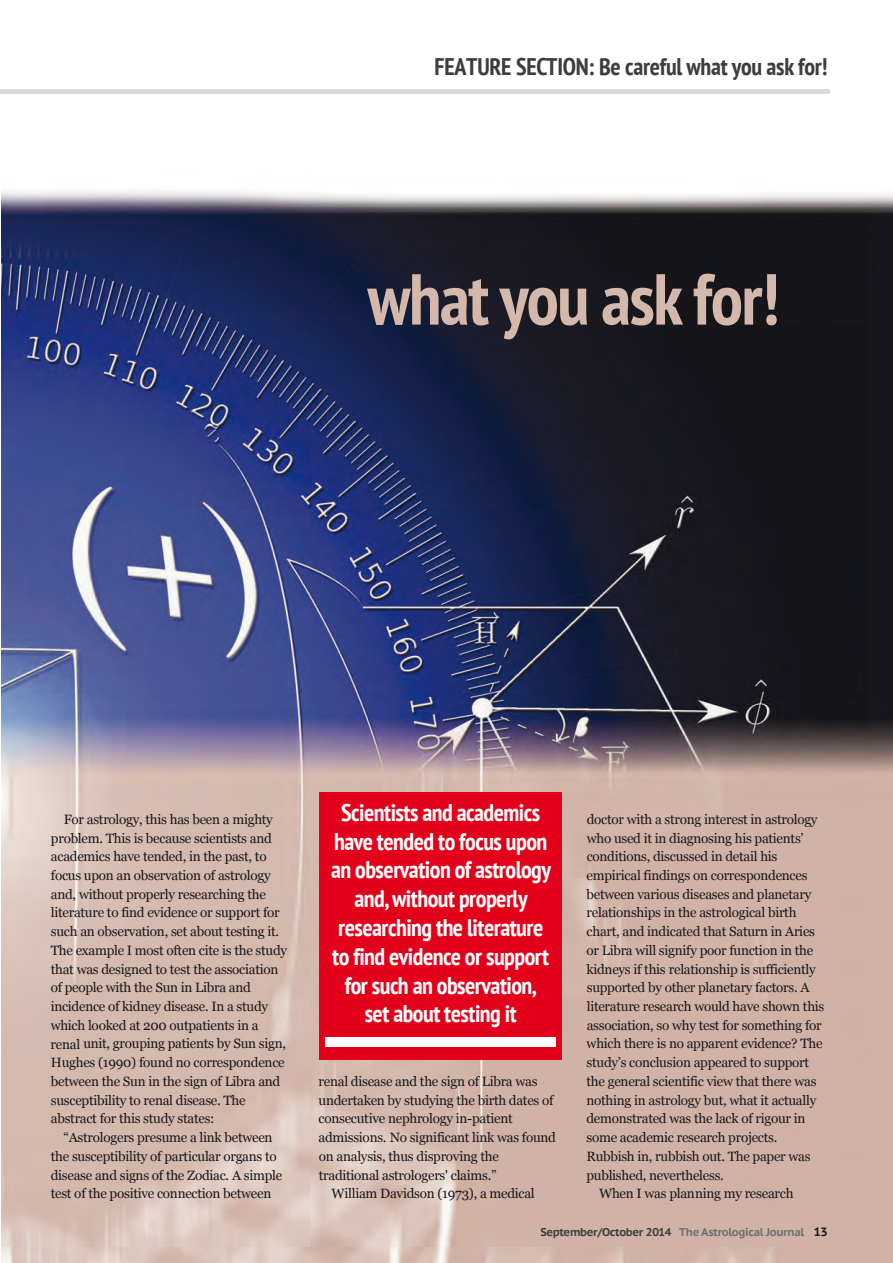
<style>
.page{position:relative;width:893px;height:1263px;background:#fff}
.page>*{position:absolute;margin:0;border:0;box-sizing:border-box;transform-origin:0 0}
.t1{font:700 condensed 72px "PT Sans";letter-spacing:-.02em;color:#d3b8ab}
.t2{font:700 condensed 24px/28.8px "PT Sans";letter-spacing:-.02em;color:#fff;text-align:center}
.t3{font:700 condensed 24px "PT Sans";letter-spacing:-.01em;color:#3d3d3f}
.t4{font:13.5px/18.8px "Georgia";letter-spacing:-.02em;color:#1a171c}
.t5{font:700 11.25px "PT Sans Caption";letter-spacing:-.03em;color:#6f7072}
.s1{color:#3d3d3f}
.s2{font-size:12px;color:#1a171c}
</style>
<div class="page">
<img style="left:1px;top:191px;width:892px;height:1072px">
<hr style="left:0;top:90px;width:829px;height:4px;background:#d9dadb">
<div style="left:320px;top:792px;width:242px;height:267px;background:#e2001a"></div>
<div style="left:325px;top:1037px;width:10px;height:9px;background:#fff"></div>
<div style="left:333px;top:1037px;width:9px;height:9px;background:#fff"></div>
<div style="left:340px;top:1037px;width:10px;height:9px;background:#fff"></div>
<div style="left:347px;top:1037px;width:10px;height:9px;background:#fff"></div>
<div style="left:355px;top:1037px;width:10px;height:9px;background:#fff"></div>
<div style="left:362px;top:1037px;width:10px;height:9px;background:#fff"></div>
<div style="left:370px;top:1037px;width:9px;height:9px;background:#fff"></div>
<div style="left:377px;top:1037px;width:10px;height:9px;background:#fff"></div>
<div style="left:384px;top:1037px;width:10px;height:9px;background:#fff"></div>
<div style="left:392px;top:1037px;width:9px;height:9px;background:#fff"></div>
<div style="left:399px;top:1037px;width:10px;height:9px;background:#fff"></div>
<div style="left:406px;top:1037px;width:10px;height:9px;background:#fff"></div>
<div style="left:414px;top:1037px;width:9px;height:9px;background:#fff"></div>
<div style="left:421px;top:1037px;width:10px;height:9px;background:#fff"></div>
<div style="left:428px;top:1037px;width:10px;height:9px;background:#fff"></div>
<div style="left:436px;top:1037px;width:9px;height:9px;background:#fff"></div>
<div style="left:443px;top:1037px;width:10px;height:9px;background:#fff"></div>
<div style="left:450px;top:1037px;width:10px;height:9px;background:#fff"></div>
<div style="left:457px;top:1037px;width:10px;height:9px;background:#fff"></div>
<div style="left:465px;top:1037px;width:10px;height:9px;background:#fff"></div>
<div style="left:472px;top:1037px;width:10px;height:9px;background:#fff"></div>
<div style="left:480px;top:1037px;width:9px;height:9px;background:#fff"></div>
<div style="left:487px;top:1037px;width:10px;height:9px;background:#fff"></div>
<div style="left:494px;top:1037px;width:10px;height:9px;background:#fff"></div>
<div style="left:502px;top:1037px;width:9px;height:9px;background:#fff"></div>
<div style="left:509px;top:1037px;width:10px;height:9px;background:#fff"></div>
<div style="left:516px;top:1037px;width:10px;height:9px;background:#fff"></div>
<div style="left:524px;top:1037px;width:9px;height:9px;background:#fff"></div>
<div style="left:531px;top:1037px;width:10px;height:9px;background:#fff"></div>
<div style="left:539px;top:1037px;width:9px;height:9px;background:#fff"></div>
<div style="left:546px;top:1037px;width:10px;height:9px;background:#fff"></div>
<h2 class="t3" style="left:435px;top:50px;width:395px">FEATURE SECTION: Be careful what you ask for!</h2>
<h1 class="t1" style="left:368px;top:251px;width:413px">what you ask for!</h1>
<p class="t4" style="left:51px;top:809px;width:238px;text-indent:13px">For astrology, this has been a mighty problem. This is because scientists and academics have tended, in the past, to focus upon an observation of astrology and, without properly researching the literature to find evidence or support for such an observation, set about testing it.<br>The example I most often cite is the study that was designed to test the association of people with the Sun in Libra and incidence of kidney disease. In a study which looked at 200 outpatients in a renal unit, grouping patients by Sun sign, Hughes (1990) found no correspondence between the Sun in the sign of Libra and susceptibility to renal disease. The abstract for this study states:</p>
<p class="t4" style="left:51px;top:1127px;width:233px;text-indent:13px">“Astrologers presume a link between the susceptibility of particular organs to disease and signs of the Zodiac. A simple test of the positive connection between</p>
<h2 class="t2" style="left:331px;top:797px;width:221px">Scientists and academics have tended to focus upon an observation of astrology and, without properly researching the literature to find evidence or support for such an observation, set about testing it</h2>
<p class="t4" style="left:319px;top:1071px;width:220px">renal disease and the sign of Libra was</p>
<p class="t4" style="left:319px;top:1090px;width:236px">undertaken by studying the birth dates of</p>
<p class="t4" style="left:319px;top:1109px;width:196px">consecutive nephrology in-patient</p>
<p class="t4" style="left:318px;top:1127px;width:239px">admissions. No significant link was found</p>
<p class="t4" style="left:319px;top:1146px;width:181px">on analysis, thus disproving the</p>
<p class="t4" style="left:319px;top:1165px;width:179px">traditional astrologers' claims.”</p>
<p class="t4" style="left:332px;top:1184px;width:205px">William Davidson (1973), a medical</p>
<p class="t4" style="left:587px;top:809px;width:232px">doctor with a strong interest in astrology</p>
<p class="t4" style="left:587px;top:828px;width:218px">who used it in diagnosing his patients’</p>
<p class="t4" style="left:587px;top:847px;width:192px">conditions, discussed in detail his</p>
<p class="t4" style="left:587px;top:865px;width:222px">empirical findings on correspondences</p>
<p class="t4" style="left:587px;top:884px;width:226px">between various diseases and planetary</p>
<p class="t4" style="left:587px;top:903px;width:211px">relationships in the astrological birth</p>
<p class="t4" style="left:587px;top:921px;width:230px">chart, and indicated that Saturn in Aries</p>
<p class="t4" style="left:586px;top:940px;width:228px">or Libra will signify poor function in the</p>
<p class="t4" style="left:586px;top:959px;width:231px">kidneys if this relationship is sufficiently</p>
<p class="t4" style="left:587px;top:978px;width:224px">supported by other planetary factors. A</p>
<p class="t4" style="left:587px;top:996px;width:239px">literature research would have shown this</p>
<p class="t4" style="left:587px;top:1015px;width:237px">association, so why test for something for</p>
<p class="t4" style="left:587px;top:1034px;width:237px">which there is no apparent evidence? The</p>
<p class="t4" style="left:587px;top:1052px;width:224px">study’s conclusion appeared to support</p>
<p class="t4" style="left:587px;top:1071px;width:231px">the general scientific view that there was</p>
<p class="t4" style="left:586px;top:1090px;width:231px">nothing in astrology but, what it actually</p>
<p class="t4" style="left:586px;top:1109px;width:220px">demonstrated was the lack of rigour in</p>
<p class="t4" style="left:586px;top:1127px;width:192px">some academic research projects.</p>
<p class="t4" style="left:586px;top:1146px;width:226px">Rubbish in, rubbish out. The paper was</p>
<p class="t4" style="left:586px;top:1165px;width:139px">published, nevertheless.</p>
<p class="t4" style="left:599px;top:1183px;width:196px">When I was planning my research</p>
<p class="t5" style="left:540px;top:1224px;width:289px"><span class="s1">September/October 2014</span> The Astrological Journal <span class="s2">13</span></p>
</div>
